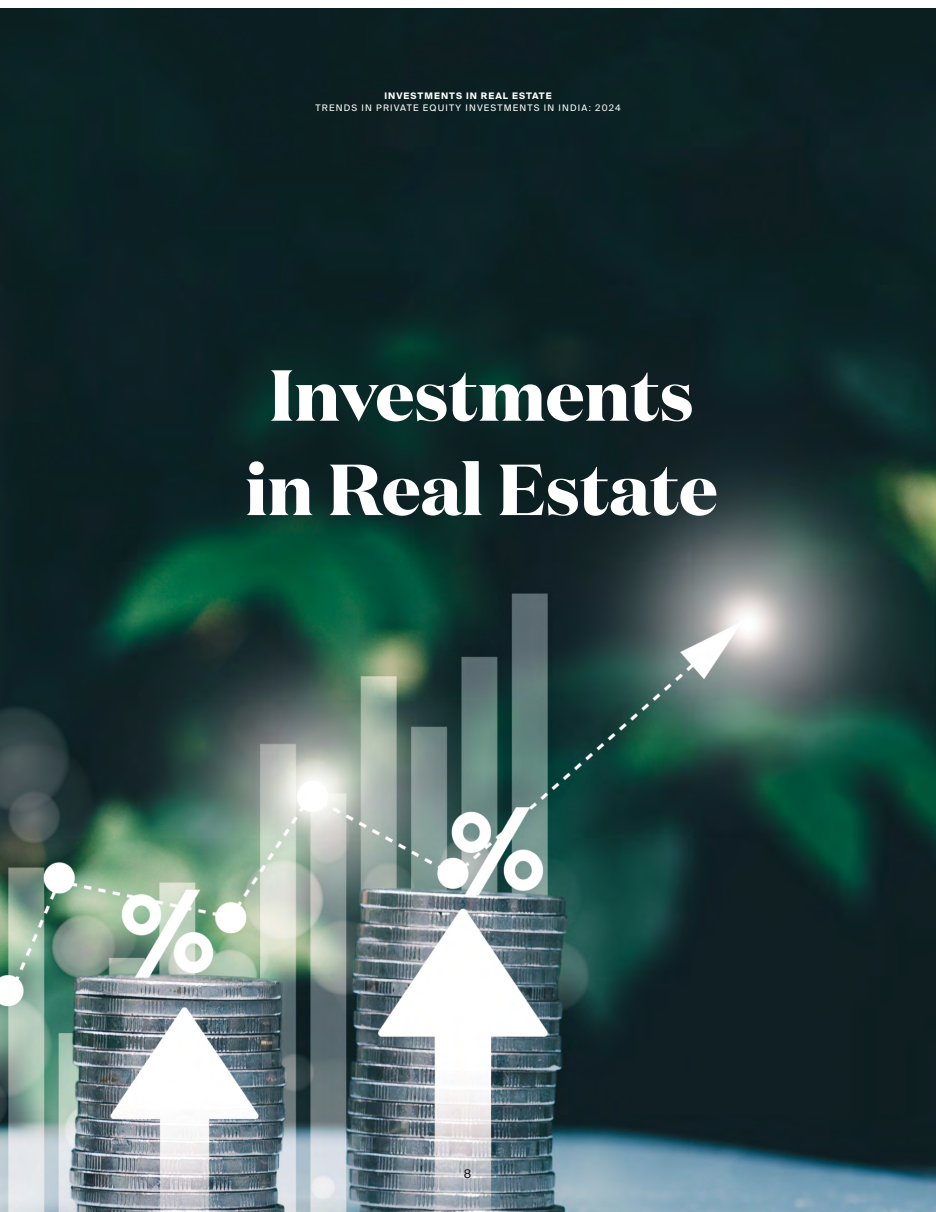
<style>
.page{position:relative;width:936px;height:1212px;background:#fff}
.page>*{position:absolute;margin:0;border:0;box-sizing:border-box;transform-origin:0 0}
.t1{font:700 72px/94.3px "Domaine Display";color:#fff;text-align:center}
.t2{font:12px "Suisse Intl";color:#151616}
.t3{font:9px "Suisse Intl";letter-spacing:.13em;color:#fff}
.t4{font:700 9px "Suisse Intl";letter-spacing:.115em;color:#fff}
</style>
<div class="page">
<img style="left:0;top:9px;width:935px;height:1202px">
<p class="t4" style="left:384px;top:92px;width:169px">INVESTMENTS IN REAL ESTATE</p>
<p class="t3" style="left:315px;top:104px;width:306px">TRENDS IN PRIVATE EQUITY INVESTMENTS IN INDIA: 2024</p>
<h1 class="t1" style="left:245px;top:353px;width:474px">Investments in Real Estate</h1>
<h2 class="t2" style="left:464px;top:1169px;width:9px">8</h2>
</div>
